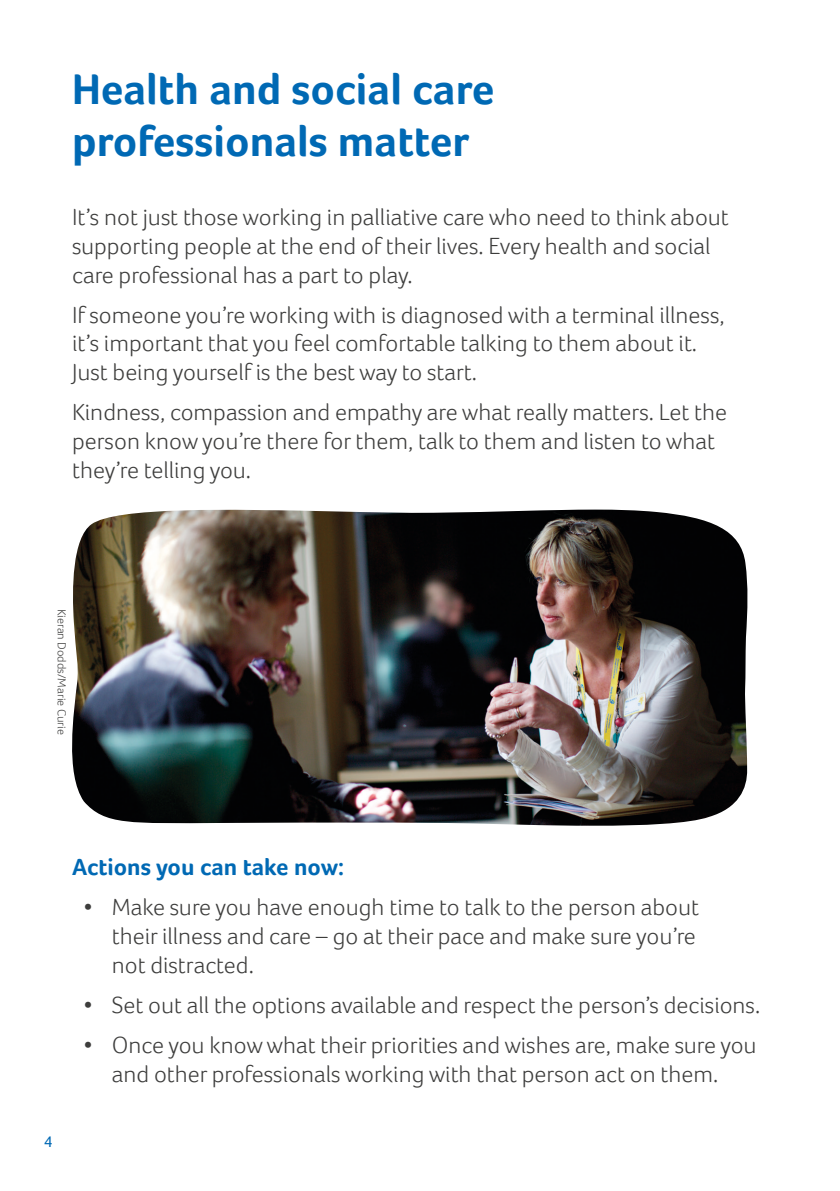
<style>
.page{position:relative;width:840px;height:1191px;background:#fff}
.page>*{position:absolute;margin:0;border:0;box-sizing:border-box;transform-origin:0 0}
.t1{font:700 44px/52.8px "Foco";color:#0069b4}
.t2{font:300 24px/28.8px "Foco";color:#3d3d3c}
.t3{font:700 24px "Foco";color:#0069b4}
.t4{font:16px "Foco";color:#0069b4}
.t5{font:300 12px "Foco";color:#3d3d3c}
</style>
<div class="page">
<img style="left:72px;top:509px;width:676px;height:317px">
<h1 class="t1" style="left:72px;top:62px;width:423px">Health and social care professionals matter</h1>
<p class="t2" style="left:72px;top:202px;width:658px">It’s not just those working in palliative care who need to think about supporting people at the end of their lives. Every health and social care professional has a part to play.</p>
<p class="t2" style="left:72px;top:300px;width:654px">If someone you’re working with is diagnosed with a terminal illness, it’s important that you feel comfortable talking to them about it.<br>Just being yourself is the best way to start.</p>
<p class="t2" style="left:72px;top:398px;width:656px">Kindness, compassion and empathy are what really matters. Let the person know you’re there for them, talk to them and listen to what they’re telling you.</p>
<p class="t5" style="left:69px;top:608px;width:128px;rotate:90deg">Kieran Dodds/Marie Curie</p>
<p class="t4" style="left:44px;top:1132px;width:10px">4</p>
<p class="t3" style="left:72px;top:853px;width:273px">Actions you can take now:</p>
<p class="t2" style="left:112px;top:892px;width:588px;text-indent:-28px">• Make sure you have enough time to talk to the person about their illness and care – go at their pace and make sure you’re not distracted.</p>
<p class="t2" style="left:83px;top:990px;width:678px">• Set out all the options available and respect the person’s decisions.</p>
<p class="t2" style="left:83px;top:1030px;width:674px;text-align:center">• Once you know what their priorities and wishes are, make sure you and other professionals working with that person act on them.</p>
</div>
